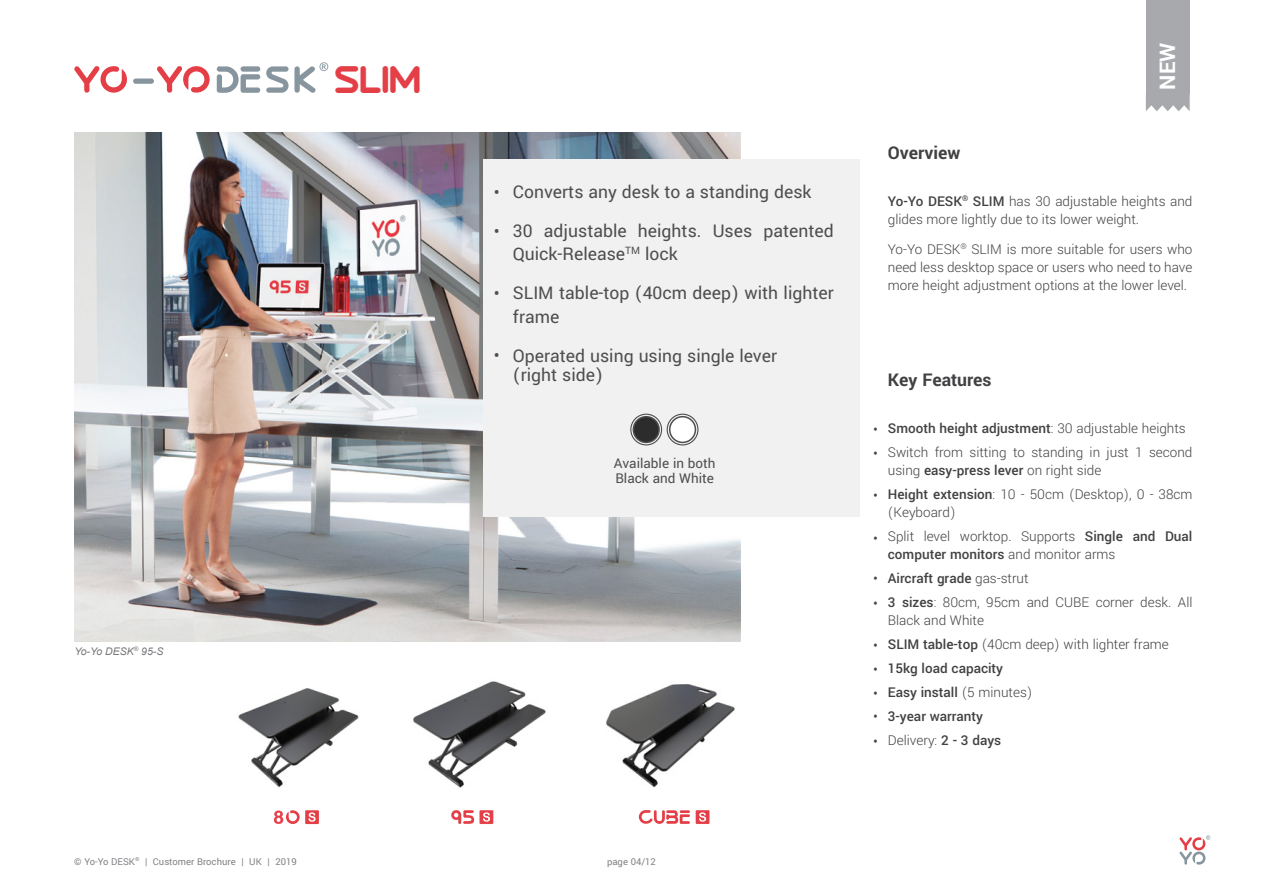
<style>
.page{position:relative;width:1263px;height:893px;background:#fff}
.page>*{position:absolute;margin:0;border:0;box-sizing:border-box;transform-origin:0 0}
.t1{font:38.55px "Dressedless Three";color:#e43e46}
.t2{font:700 24px "Yantramanav";color:#fff}
.t3{font:19.5px/38.8px "Yantramanav";color:#4e4e4e}
.t4{font:700 19.5px "Yantramanav";color:#414042}
.t5{font:300 16.5px/23.9px "Yantramanav";color:#414042}
.t6{font:300 15px/24px "Yantramanav";color:#414042}
.t7{font:500 15px/24px "Yantramanav";color:#414042}
.t8{font:15px/14.9px "Yantramanav";color:#4e4e4e}
.t9{font:10.5px "Yantramanav";color:#808285}
.t10{font:italic 10.5px "Arial";color:#77787b}
.s1{font-weight:500}
.s2{font-weight:300}
</style>
<div class="page">
<img style="left:74px;top:133px;width:667px;height:508px">
<svg style="left:217px;top:66px;width:43px;height:27px"></svg>
<svg style="left:74px;top:66px;width:53px;height:27px"></svg>
<svg style="left:133px;top:66px;width:77px;height:27px"></svg>
<svg style="left:266px;top:62px;width:62px;height:31px"></svg>
<div style="left:483px;top:159px;width:377px;height:357px;background:#f1f1f2"></div>
<div style="left:667px;top:414px;width:31px;height:31px;border:1px solid #4e4e4e;border-radius:50%"></div>
<div style="left:670px;top:417px;width:25px;height:25px;background:#fff;border-radius:50%"></div>
<div style="left:669px;top:416px;width:27px;height:27px;border:2px solid #4e4e4e;border-radius:50%"></div>
<div style="left:630px;top:414px;width:32px;height:31px;border:1px solid #4e4e4e;border-radius:50%"></div>
<div style="left:633px;top:417px;width:26px;height:25px;background:#2b2c2b;border-radius:50%"></div>
<div style="left:633px;top:416px;width:27px;height:27px;border:2px solid #4e4e4e;border-radius:50%"></div>
<img style="left:238px;top:688px;width:121px;height:100px">
<img style="left:413px;top:681px;width:133px;height:107px">
<img style="left:606px;top:684px;width:129px;height:104px">
<svg style="left:639px;top:810px;width:51px;height:14px"></svg>
<svg style="left:696px;top:810px;width:13px;height:14px"></svg>
<svg style="left:451px;top:810px;width:42px;height:14px"></svg>
<svg style="left:274px;top:810px;width:45px;height:14px"></svg>
<div style="left:1146px;top:0;width:44px;height:94px;background:#a7a9ac"></div>
<svg style="left:1146px;top:94px;width:44px;height:17px"></svg>
<svg style="left:1179px;top:835px;width:31px;height:30px"></svg>
<p class="t10" style="left:74px;top:644px;width:91px">Yo-Yo DESK<sup>®</sup> 95-S</p>
<h1 class="t1" style="left:334px;top:62px;width:88px">slim</h1>
<h3 class="t3" style="left:494px;top:174px;width:7px">• •</h3>
<h3 class="t3" style="left:494px;top:275px;width:7px">•</h3>
<h3 class="t3" style="left:494px;top:337px;width:7px">•</h3>
<h3 class="t3" style="left:513px;top:173px;width:322px">Converts any desk to a standing desk<br>30 adjustable heights. Uses patented</h3>
<h3 class="t3" style="left:513px;top:235px;width:322px">Quick-Release<sup>TM</sup> lock<br>SLIM table-top (40cm deep) with lighter</h3>
<h3 class="t3" style="left:513px;top:297px;width:266px">frame<br>Operated using using single lever</h3>
<h3 class="t3" style="left:513px;top:356px;width:91px">(right side)</h3>
<p class="t8" style="left:614px;top:456px;width:103px">Available in both<br>Black and White</p>
<h3 class="t4" style="left:888px;top:141px;width:74px">Overview</h3>
<h2 class="t2" style="left:1153px;top:89px;width:48px;rotate:-90deg">NEW</h2>
<p class="t6" style="left:888px;top:192px;width:306px;line-height:18px"><span class="s1">Yo-Yo DESK</span><sup>®</sup> <span class="s1">SLIM</span> has 30 adjustable heights and glides more lightly due to its lower weight.</p>
<p class="t6" style="left:888px;top:240px;width:306px;line-height:18px;text-align:justify">Yo-Yo DESK<sup>®</sup> SLIM is more suitable for users who need less desktop space or users who need to have more height adjustment options at the lower level.</p>
<h3 class="t4" style="left:888px;top:368px;width:105px">Key Features</h3>
<p class="t5" style="left:873px;top:418px;width:6px">• •</p>
<p class="t5" style="left:873px;top:484px;width:6px">•</p>
<p class="t5" style="left:873px;top:527px;width:6px">•</p>
<p class="t5" style="left:873px;top:567px;width:6px;line-height:24.6px">• •</p>
<p class="t5" style="left:873px;top:634px;width:6px">•</p>
<p class="t5" style="left:873px;top:658px;width:6px">•</p>
<p class="t5" style="left:873px;top:682px;width:6px;line-height:23.2px">• •</p>
<p class="t5" style="left:873px;top:730px;width:6px">•</p>
<p class="t6" style="left:888px;top:416px;width:306px"><span class="s1">Smooth height adjustment</span>: 30 adjustable heights<br>Switch from sitting to standing in just 1 second</p>
<p class="t6" style="left:888px;top:458px;width:306px">using <span class="s1">easy-press lever</span> on right side<br><span class="s1">Height extension</span>: 10 - 50cm (Desktop), 0 - 38cm</p>
<p class="t6" style="left:888px;top:500px;width:306px">(Keyboard)<br>Split level worktop. Supports <span class="s1">Single and Dual</span></p>
<p class="t6" style="left:888px;top:542px;width:306px"><span class="s1">computer monitors</span> and monitor arms<br><span class="s1">Aircraft grade</span> gas-strut<br><span class="s1">3 sizes</span>: 80cm, 95cm and CUBE corner desk. All</p>
<p class="t7" style="left:888px;top:609px;width:282px"><span class="s2">Black and White<br></span>SLIM table-top <span class="s2">(40cm deep) with lighter frame<br></span>15kg load capacity<br>Easy install <span class="s2">(5 minutes)<br></span>3-year warranty<br><span class="s2">Delivery:</span> 2 - 3 days</p>
<p class="t9" style="left:74px;top:855px;width:224px">© Yo-Yo DESK<sup>®</sup> | Customer Brochure | UK | 2019</p>
<p class="t9" style="left:607px;top:855px;width:50px">page 04/12</p>
</div>
